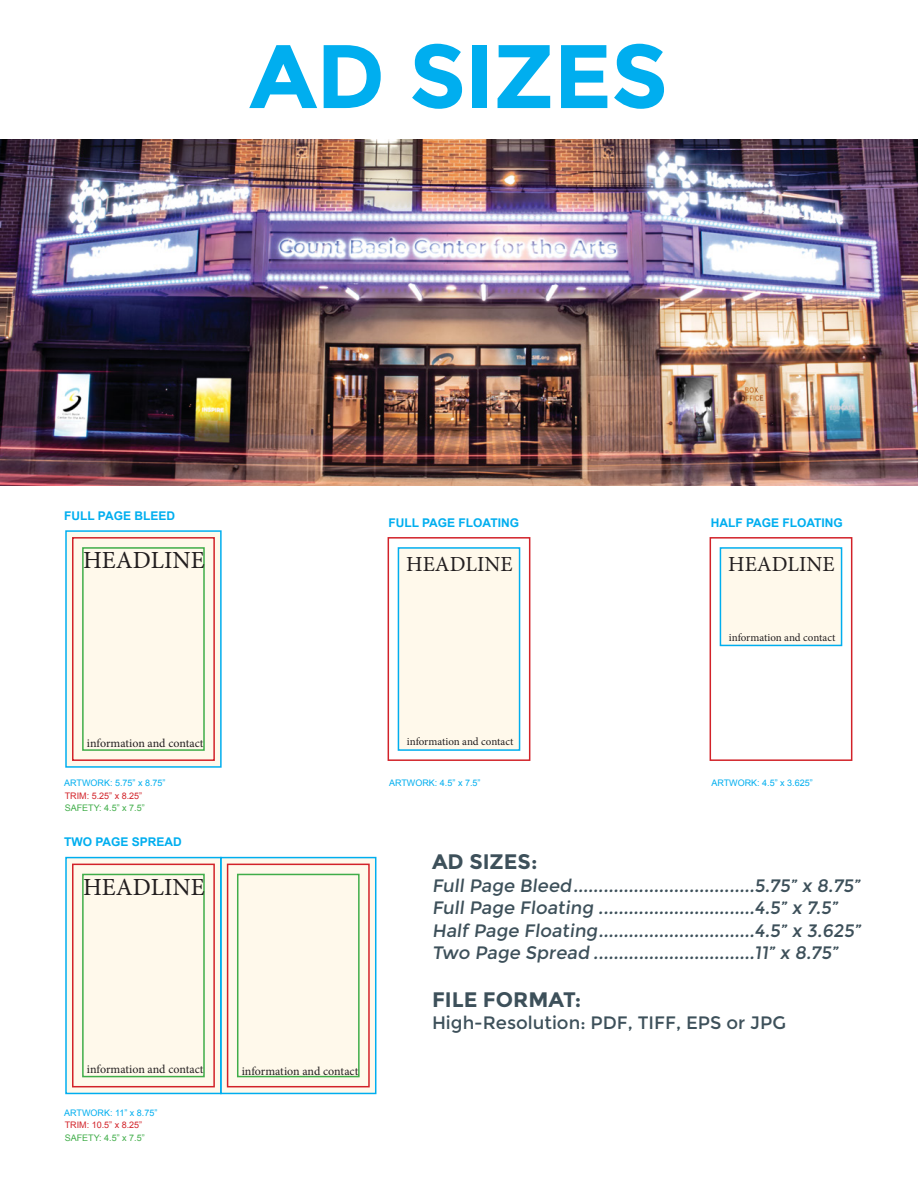
<style>
.page{position:relative;width:918px;height:1188px;background:#fff}
.page>*{position:absolute;margin:0;border:0;box-sizing:border-box;transform-origin:0 0}
.t1{font:700 90px "Montserrat";letter-spacing:-.015em;color:#00aeef}
.t2{font:24.6px "Minion Pro";color:#221e1f}
.t3{font:21.6px "Minion Pro";color:#221e1f}
.t4{font:700 21px "Montserrat";color:#3d505a}
.t5{font:18px/22.5px "Montserrat";color:#3d505a}
.t6{font:12px "Minion Pro";color:#221e1f}
.t7{font:700 12px "Arial";color:#00aeef}
.t8{font:10.95px "Minion Pro";color:#221e1f}
.t9{font:9px "Arial";color:#00aeef}
.t10{font:9px "Arial";color:#d22229}
.t11{font:9px "Arial";color:#40ad49}
</style>
<div class="page">
<div style="left:66px;top:531px;width:155px;height:236px;background:#fff9eb"></div>
<div style="left:66px;top:857px;width:155px;height:236px;background:#fff9eb"></div>
<div style="left:221px;top:857px;width:155px;height:236px;background:#fff9eb"></div>
<div style="left:721px;top:548px;width:120px;height:97px;background:#fff9eb"></div>
<img style="left:0;top:139px;width:918px;height:347px">
<div style="left:72px;top:537px;width:143px;height:224px;border:2px solid #d22229"></div>
<div style="left:72px;top:864px;width:143px;height:223px;border:2px solid #d22229"></div>
<div style="left:227px;top:864px;width:143px;height:223px;border:2px solid #d22229"></div>
<div style="left:710px;top:537px;width:142px;height:224px;border:2px solid #d22229"></div>
<div style="left:65px;top:530px;width:157px;height:238px;border:2px solid #00aeef"></div>
<div style="left:65px;top:857px;width:157px;height:237px;border:2px solid #00aeef"></div>
<div style="left:220px;top:857px;width:156px;height:237px;border:2px solid #00aeef"></div>
<div style="left:82px;top:547px;width:123px;height:204px;border:2px solid #40ad49"></div>
<div style="left:82px;top:874px;width:123px;height:203px;border:2px solid #40ad49"></div>
<div style="left:237px;top:874px;width:123px;height:203px;border:2px solid #40ad49"></div>
<div style="left:399px;top:548px;width:120px;height:202px;background:#fff9eb"></div>
<div style="left:388px;top:537px;width:142px;height:224px;border:2px solid #d22229"></div>
<div style="left:398px;top:547px;width:122px;height:204px;border:2px solid #00aeef"></div>
<div style="left:720px;top:547px;width:122px;height:99px;border:2px solid #00aeef"></div>
<h1 class="t1" style="left:250px;top:23px;width:420px">AD SIZES</h1>
<p class="t7" style="left:64px;top:508px;width:112px">FULL PAGE BLEED</p>
<h2 class="t2" style="left:83px;top:544px;width:123px">HEADLINE</h2>
<p class="t6" style="left:87px;top:735px;width:118px">information and contact</p>
<p class="t9" style="left:64px;top:777px;width:103px">ARTWORK: 5.75” x 8.75”</p>
<p class="t10" style="left:65px;top:790px;width:79px">TRIM: 5.25” x 8.25”</p>
<p class="t11" style="left:65px;top:802px;width:82px">SAFETY: 4.5” x 7.5”</p>
<p class="t7" style="left:64px;top:834px;width:119px">TWO PAGE SPREAD</p>
<h2 class="t2" style="left:83px;top:870px;width:123px">HEADLINE</h2>
<p class="t7" style="left:388px;top:515px;width:132px">FULL PAGE FLOATING</p>
<p class="t7" style="left:711px;top:515px;width:134px">HALF PAGE FLOATING</p>
<p class="t3" style="left:406px;top:550px;width:108px">HEADLINE</p>
<p class="t8" style="left:407px;top:734px;width:108px">information and contact</p>
<p class="t9" style="left:389px;top:777px;width:93px">ARTWORK: 4.5” x 7.5”</p>
<p class="t3" style="left:728px;top:550px;width:108px">HEADLINE</p>
<p class="t8" style="left:729px;top:630px;width:108px">information and contact</p>
<p class="t9" style="left:711px;top:777px;width:103px">ARTWORK: 4.5” x 3.625”</p>
<p class="t4" style="left:432px;top:849px;width:107px">AD SIZES:</p>
<p class="t5" style="left:432px;top:874px;width:433px">Full Page Bleed ....................................5.75” x 8.75” Full Page Floating ...............................4.5” x 7.5” Half Page Floating ...............................4.5” x 3.625” Two Page Spread ................................11” x 8.75”</p>
<p class="t4" style="left:432px;top:987px;width:151px">FILE FORMAT:</p>
<p class="t5" style="left:432px;top:1011px;width:356px">High-Resolution: PDF, TIFF, EPS or JPG</p>
<p class="t6" style="left:87px;top:1062px;width:118px">information and contact</p>
<p class="t6" style="left:242px;top:1063px;width:118px">information and contact</p>
<p class="t9" style="left:64px;top:1107px;width:95px">ARTWORK: 11” x 8.75”</p>
<p class="t10" style="left:65px;top:1119px;width:79px">TRIM: 10.5” x 8.25”</p>
<p class="t11" style="left:65px;top:1132px;width:82px">SAFETY: 4.5” x 7.5”</p>
</div>
